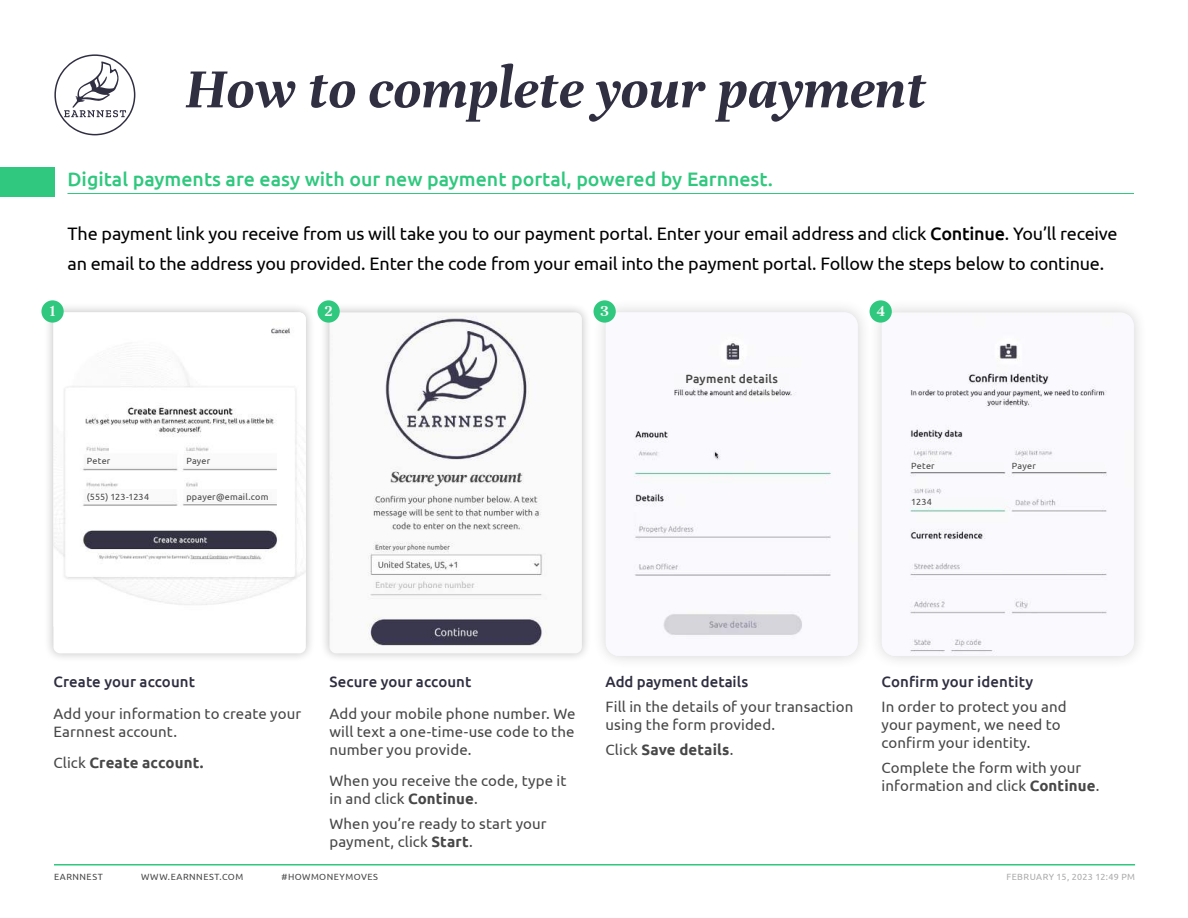
<style>
.page{position:relative;width:1188px;height:918px;background:#fff}
.page>*{position:absolute;margin:0;border:0;box-sizing:border-box;transform-origin:0 0}
.t1{font:italic 700 60px "Unna";color:#302e41}
.t2{font:500 19.5px "Ubuntu";color:#2fc87e}
.t3{font:18px/30px "Ubuntu";letter-spacing:-.01em;color:#000}
.t4{font:700 16.5px "Unna";color:#f8f8f8}
.t5{font:15px/18px "Ubuntu";letter-spacing:.01em;color:#474747}
.t6{font:500 15px "Ubuntu";letter-spacing:.005em;color:#2f2e41}
.t7{font:700 15px "Ubuntu";letter-spacing:.01em;color:#474747}
.t8{font:500 12px "Ubuntu";letter-spacing:.015em;color:#474747}
.t9{font:9px "Ubuntu";letter-spacing:.03em;color:#474747}
.t10{font:9px "Ubuntu";letter-spacing:.06em;color:#474747}
.t11{font:9px "Ubuntu";letter-spacing:.04em;color:#ababab}
.t12{font:9px "Ubuntu";letter-spacing:.05em;color:#474747}
.t13{font:9px "Ubuntu";letter-spacing:.005em;color:#474747}
.s1{font-weight:500}
.s2{font-weight:400}
.s3{font-weight:700}
</style>
<div class="page">
<hr style="left:54px;top:864px;width:1081px;height:1px;background:#2fc87e">
<svg style="left:54px;top:54px;width:81px;height:81px"></svg>
<hr style="left:68px;top:193px;width:1066px;height:1px;background:#2fc87e">
<div style="left:0;top:167px;width:54px;height:29px;background:#2fc87e"></div>
<div style="left:43px;top:303px;width:273px;height:360px;background:#000;opacity:.25"></div>
<div style="left:53px;top:312px;width:253px;height:341px;background:#fff;border-radius:7px"></div>
<img style="left:53px;top:312px;width:253px;height:315px">
<div style="left:320px;top:303px;width:272px;height:360px;background:#000;opacity:.25"></div>
<img style="left:329px;top:312px;width:253px;height:341px">
<div style="left:592px;top:299px;width:279px;height:370px;background:#484747;opacity:.23"></div>
<img style="left:614px;top:312px;width:244px;height:344px">
<div style="left:868px;top:299px;width:279px;height:370px;background:#484747;opacity:.23"></div>
<img style="left:886px;top:315px;width:248px;height:341px">
<div style="left:911px;top:462px;width:93px;height:9px;background:#f9f8fa"></div>
<div style="left:911px;top:498px;width:93px;height:9px;background:#f9f8fa"></div>
<div style="left:1012px;top:462px;width:93px;height:9px;background:#f9f8fa"></div>
<div style="left:675px;top:374px;width:114px;height:13px;background:#f9f8fa"></div>
<div style="left:186px;top:493px;width:86px;height:9px;background:#f8f8f8"></div>
<div style="left:594px;top:300px;width:22px;height:23px;background:#2fc87e;border-radius:50%"></div>
<div style="left:41px;top:300px;width:23px;height:23px;background:#2fc87e;border-radius:50%"></div>
<div style="left:317px;top:300px;width:23px;height:23px;background:#2fc87e;border-radius:50%"></div>
<div style="left:870px;top:300px;width:22px;height:23px;background:#2fc87e;border-radius:50%"></div>
<h1 class="t1" style="left:185px;top:64px;width:743px">How to complete your payment</h1>
<h2 class="t2" style="left:68px;top:170px;width:707px">Digital payments are easy with our new payment portal, powered by Earnnest.</h2>
<p class="t3" style="left:67px;top:220px;width:1052px">The payment link you receive from us will take you to our payment portal. enter your email address and click <span class="s1">Continue</span>. you’ll receive an email to the address you provided. enter the code from your email into the payment portal. Follow the steps below to continue.</p>
<p class="t4" style="left:50px;top:301px;width:8px">1</p>
<p class="t4" style="left:324px;top:301px;width:10px">2</p>
<p class="t4" style="left:601px;top:301px;width:10px">3</p>
<p class="t4" style="left:877px;top:301px;width:10px">4</p>
<p class="t9" style="left:87px;top:457px;width:25px">Peter</p>
<p class="t9" style="left:186px;top:457px;width:25px">Payer</p>
<p class="t9" style="left:186px;top:493px;width:84px">ppayer@email.com</p>
<p class="t13" style="left:87px;top:493px;width:64px">(555) 123-1234</p>
<p class="t8" style="left:686px;top:374px;width:94px">Payment details</p>
<p class="t9" style="left:911px;top:462px;width:25px">Peter</p>
<p class="t9" style="left:911px;top:498px;width:22px">1234</p>
<p class="t9" style="left:1012px;top:462px;width:25px">Payer</p>
<p class="t6" style="left:53px;top:675px;width:143px">Create your account</p>
<p class="t5" style="left:53px;top:705px;width:249px">add your information to create your earnnest account.</p>
<p class="t7" style="left:53px;top:754px;width:152px"><span class="s2">Click</span> Create account.</p>
<p class="t6" style="left:329px;top:675px;width:143px">Secure your account</p>
<p class="t5" style="left:329px;top:705px;width:248px;text-align:justify">add your mobile phone number. We will text a one-time-use code to the number you provide.</p>
<p class="t5" style="left:329px;top:773px;width:239px">When you receive the code, type it in and click <span class="s3">Continue</span>.</p>
<p class="t5" style="left:329px;top:815px;width:219px">When you’re ready to start your payment, click <span class="s3">Start</span>.</p>
<p class="t6" style="left:606px;top:675px;width:144px">Add payment details</p>
<p class="t5" style="left:606px;top:698px;width:249px">Fill in the details of your transaction using the form provided.</p>
<p class="t7" style="left:606px;top:741px;width:129px"><span class="s2">Click</span> Save details<span class="s2">.</span></p>
<p class="t6" style="left:882px;top:672px;width:153px">Con昀椀rm your identity</p>
<p class="t5" style="left:882px;top:698px;width:187px">In order to protect you and your payment, we need to con昀椀rm your identity.</p>
<p class="t5" style="left:882px;top:759px;width:219px">Complete the form with your information and click <span class="s3">Continue</span>.</p>
<p class="t10" style="left:54px;top:871px;width:50px">EARNNEST</p>
<p class="t10" style="left:141px;top:871px;width:103px">WWW.EARNNEST.COM</p>
<p class="t12" style="left:281px;top:871px;width:98px">#HOWMONEYMOVES</p>
<p class="t11" style="left:1006px;top:873px;width:130px">February 15, 2023 12:49 PM</p>
</div>
